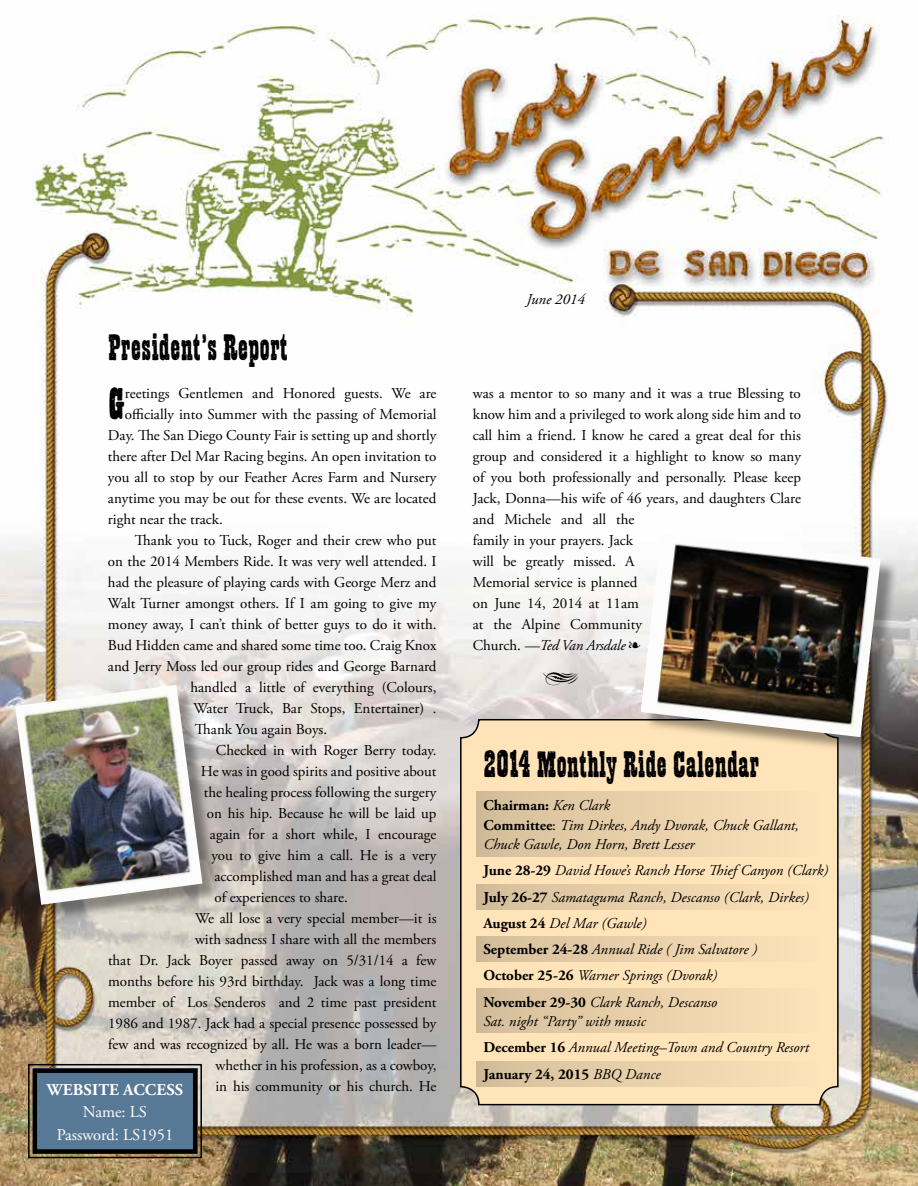
<style>
.page{position:relative;width:918px;height:1186px;background:#fff}
.page>*{position:absolute;margin:0;border:0;box-sizing:border-box;transform-origin:0 0}
.t1{font:46.8px "Wanted Std";color:#000}
.t2{font:39px "Wanted Std";color:#000}
.t3{font:36px "Woodtype Ornaments Std";color:#000}
.t4{font:16.5px/22.5px "Adobe Garamond Pro";color:#fff;text-align:center}
.t5{font:700 16.5px "Adobe Garamond Pro";letter-spacing:.015em;color:#fff}
.t6{font:15px/21px "Adobe Garamond Pro";color:#000}
.t7{font:italic 15px/26.2px "Adobe Garamond Pro";color:#000}
.s1{font-style:italic}
.s2{font-weight:700;font-style:normal}
.s3{font-style:normal}
</style>
<div class="page">
<img style="left:0;top:15px;width:918px;height:1171px">
<svg style="left:27px;top:1063px;width:176px;height:96px;background:#60788b"></svg>
<div style="left:33px;top:1068px;width:164px;height:86px;border:4px solid #000"></div>
<div style="left:461px;top:720px;width:377px;height:384px;background:#ffe4ba;border-radius:18px"></div>
<div style="left:460px;top:719px;width:379px;height:386px;border:2px solid #000;border-radius:18px"></div>
<div style="left:477px;top:792px;width:351px;height:64px;background:linear-gradient(to right,#d4be9b,#ffe4ba)"></div>
<div style="left:477px;top:885px;width:351px;height:24px;background:linear-gradient(to right,#d4be9b,#ffe4ba)"></div>
<div style="left:477px;top:936px;width:351px;height:25px;background:linear-gradient(to right,#d4be9b,#ffe4ba)"></div>
<div style="left:477px;top:988px;width:351px;height:44px;background:linear-gradient(to right,#d4be9b,#ffe4ba)"></div>
<div style="left:477px;top:1062px;width:351px;height:24px;background:linear-gradient(to right,#d4be9b,#ffe4ba)"></div>
<div style="left:643px;top:536px;width:256px;height:219px;background:#000;opacity:.4"></div>
<img style="left:641px;top:534px;width:240px;height:203px">
<div style="left:18px;top:688px;width:202px;height:235px;background:#000;opacity:.4"></div>
<img style="left:15px;top:685px;width:187px;height:220px">
<h2 class="t2" style="left:108px;top:326px;width:181px">President’s Report</h2>
<h1 class="t1" style="left:108px;top:377px;width:18px">G</h1>
<p class="t6" style="left:125px;top:383px;width:313px">reetings Gentlemen and Honored guests. We are</p>
<p class="t6" style="left:125px;top:404px;width:313px">officially into Summer with the passing of Memorial</p>
<p class="t6" style="left:108px;top:425px;width:330px">Day. The San Diego County Fair is setting up and shortly</p>
<p class="t6" style="left:108px;top:446px;width:330px">there after Del Mar Racing begins. An open invitation to</p>
<p class="t6" style="left:108px;top:467px;width:330px">you all to stop by our Feather Acres Farm and Nursery</p>
<p class="t6" style="left:108px;top:488px;width:330px">anytime you may be out for these events. We are located</p>
<p class="t6" style="left:108px;top:509px;width:116px">right near the track.</p>
<p class="t6" style="left:135px;top:530px;width:303px">Thank you to Tuck, Roger and their crew who put</p>
<p class="t6" style="left:108px;top:551px;width:330px">on the 2014 Members Ride. It was very well attended. I</p>
<p class="t6" style="left:108px;top:572px;width:330px">had the pleasure of playing cards with George Merz and</p>
<p class="t6" style="left:108px;top:593px;width:330px">Walt Turner amongst others. If I am going to give my</p>
<p class="t6" style="left:108px;top:614px;width:330px">money away, I can’t think of better guys to do it with.</p>
<p class="t6" style="left:108px;top:635px;width:330px">Bud Hidden came and shared some time too. Craig Knox</p>
<p class="t6" style="left:108px;top:656px;width:330px">and Jerry Moss led our group rides and George Barnard</p>
<p class="t6" style="left:190px;top:677px;width:247px">handled a little of everything (Colours,</p>
<p class="t6" style="left:193px;top:698px;width:244px">Water Truck, Bar Stops, Entertainer) .</p>
<p class="t6" style="left:195px;top:719px;width:134px">Thank You again Boys.</p>
<p class="t6" style="left:216px;top:740px;width:222px">Checked in with Roger Berry today.</p>
<p class="t6" style="left:201px;top:761px;width:237px">He was in good spirits and positive about</p>
<p class="t6" style="left:204px;top:782px;width:234px">the healing process following the surgery</p>
<p class="t6" style="left:207px;top:803px;width:231px">on his hip. Because he will be laid up</p>
<p class="t6" style="left:210px;top:824px;width:228px">again for a short while, I encourage</p>
<p class="t6" style="left:211px;top:845px;width:226px">you to give him a call. He is a very</p>
<p class="t6" style="left:214px;top:866px;width:223px">accomplished man and has a great deal</p>
<p class="t6" style="left:214px;top:887px;width:135px">of experiences to share.</p>
<p class="t6" style="left:195px;top:908px;width:243px">We all lose a very special member—it is</p>
<p class="t6" style="left:195px;top:929px;width:243px">with sadness I share with all the members</p>
<p class="t6" style="left:108px;top:950px;width:330px">that Dr. Jack Boyer passed away on 5/31/14 a few</p>
<p class="t6" style="left:108px;top:971px;width:330px">months before his 93rd birthday. Jack was a long time</p>
<p class="t6" style="left:108px;top:992px;width:330px">member of Los Senderos and 2 time past president</p>
<p class="t6" style="left:108px;top:1013px;width:330px">1986 and 1987. Jack had a special presence possessed by</p>
<p class="t6" style="left:108px;top:1034px;width:330px">few and was recognized by all. He was a born leader—</p>
<p class="t6" style="left:215px;top:1055px;width:223px">whether in his profession, as a cowboy,</p>
<p class="t6" style="left:215px;top:1076px;width:223px">in his community or his church. He</p>
<p class="t5" style="left:47px;top:1080px;width:138px">WEBSITE ACCESS</p>
<p class="t4" style="left:57px;top:1101px;width:118px">Name: LS<br>Password: LS1951</p>
<p class="t7" style="left:526px;top:286px;width:60px">June 2014</p>
<p class="t6" style="left:473px;top:383px;width:330px">was a mentor to so many and it was a true Blessing to know him and a privileged to work along side him and to call him a friend. I know he cared a great deal for this group and considered it a highlight to know so many of you both professionally and personally. Please keep Jack, Donna—his wife of 46 years, and daughters Clare and Michele and all the<br>family in your prayers. Jack<br>will be greatly missed. A<br>Memorial service is planned<br>on June 14, 2014 at 11am<br>at the Alpine Community<br>Church. <span class="s1">—Ted Van Arsdale</span> ❧</p>
<h3 class="t3" style="left:543px;top:661px;width:36px">•</h3>
<h2 class="t2" style="left:483px;top:743px;width:277px">2014 Monthly Ride Calendar</h2>
<p class="t7" style="left:483px;top:796px;width:317px;line-height:19.5px"><span class="s2">Chairman:</span> Ken Clark<br><span class="s2">Committee</span><span class="s3">:</span> Tim Dirkes, Andy Dvorak, Chuck Gallant,<br>Chuck Gawle, Don Horn, Brett Lesser</p>
<p class="t7" style="left:483px;top:858px;width:346px"><span class="s2">June 28-29</span> David Howe’s Ranch Horse Thief Canyon (Clark)<br><span class="s2">July 26-27</span> Samataguma Ranch, Descanso (Clark, Dirkes)<br><span class="s2">August 24</span> Del Mar (Gawle)<br><span class="s2">September 24-28</span> Annual Ride ( Jim Salvatore )<br><span class="s2">October 25-26</span> Warner Springs (Dvorak)<br><span class="s2">November 29-30</span> Clark Ranch, Descanso</p>
<p class="t7" style="left:483px;top:1008px;width:327px">Sat. night “Party” with music<br><span class="s2">December 16</span> Annual Meeting–Town and Country Resort<br><span class="s2">January 24, 2015</span> BBQ Dance</p>
</div>
